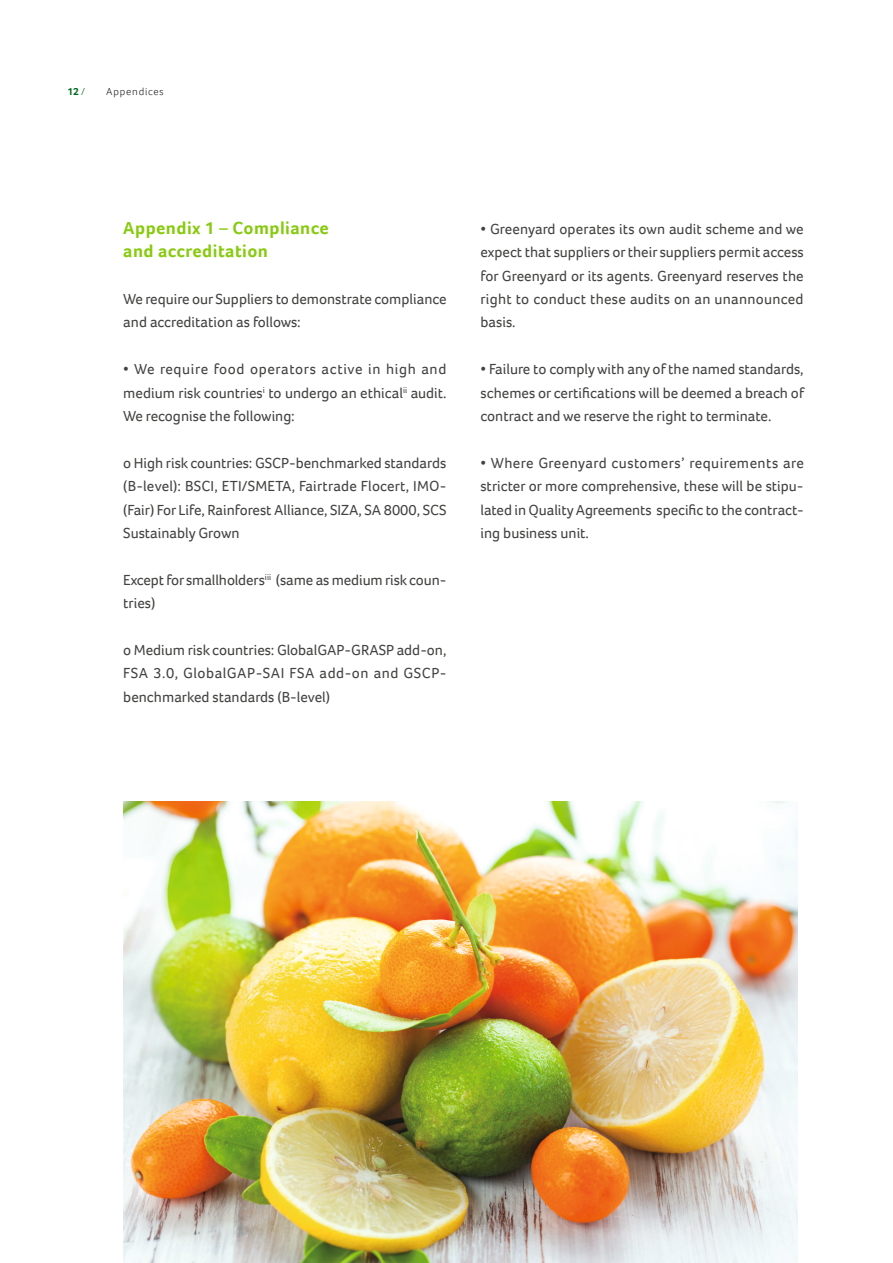
<style>
.page{position:relative;width:893px;height:1263px;background:#fff}
.page>*{position:absolute;margin:0;border:0;box-sizing:border-box;transform-origin:0 0}
.t1{font:700 18px/23.4px "Foco";letter-spacing:.025em;color:#88ca10}
.t2{font:15px/23.4px "Foco";color:#424241;text-align:justify}
.t3{font:300 10.5px "Foco";letter-spacing:.075em;color:#171818}
.t4{font:700 10.5px "Foco";color:#006a1f}
.s1{font-weight:300}
</style>
<div class="page">
<img style="left:123px;top:801px;width:674px;height:462px">
<p class="t4" style="left:67px;top:84px;width:19px">12 <span class="s1">/</span></p>
<p class="t3" style="left:106px;top:84px;width:59px">Appendices</p>
<p class="t1" style="left:123px;top:216px;width:207px">Appendix 1 – Compliance and accreditation</p>
<p class="t2" style="left:123px;top:287px;width:325px">We require our Suppliers to demonstrate compliance and accreditation as follows:</p>
<p class="t2" style="left:123px;top:357px;width:325px">• We require food operators active in high and medium risk countries<sup>i</sup> to undergo an ethical<sup>ii</sup> audit.<br>We recognise the following:</p>
<p class="t2" style="left:123px;top:451px;width:325px">o High risk countries: GSCP-benchmarked standards (B-level): BSCI, ETI/SMETA, Fairtrade Flocert, IMO-(Fair) For Life, Rainforest Alliance, SIZA, SA 8000, SCS Sustainably Grown</p>
<p class="t2" style="left:123px;top:568px;width:325px">Except for smallholders<sup>iii</sup> (same as medium risk coun&shy;tries)</p>
<p class="t2" style="left:123px;top:638px;width:325px">o Medium risk countries: GlobalGAP-GRASP add-on, FSA 3.0, GlobalGAP-SAI FSA add-on and GSCP&shy;benchmarked standards (B-level)</p>
<p class="t2" style="left:480px;top:217px;width:325px">• Greenyard operates its own audit scheme and we expect that suppliers or their suppliers permit access for Greenyard or its agents. Greenyard reserves the right to conduct these audits on an unannounced basis.</p>
<p class="t2" style="left:480px;top:357px;width:325px">• Failure to comply with any of the named standards, schemes or certifications will be deemed a breach of contract and we reserve the right to terminate.</p>
<p class="t2" style="left:480px;top:451px;width:325px">• Where Greenyard customers’ requirements are stricter or more comprehensive, these will be stipu&shy;lated in Quality Agreements specific to the contract&shy;ing business unit.</p>
</div>
